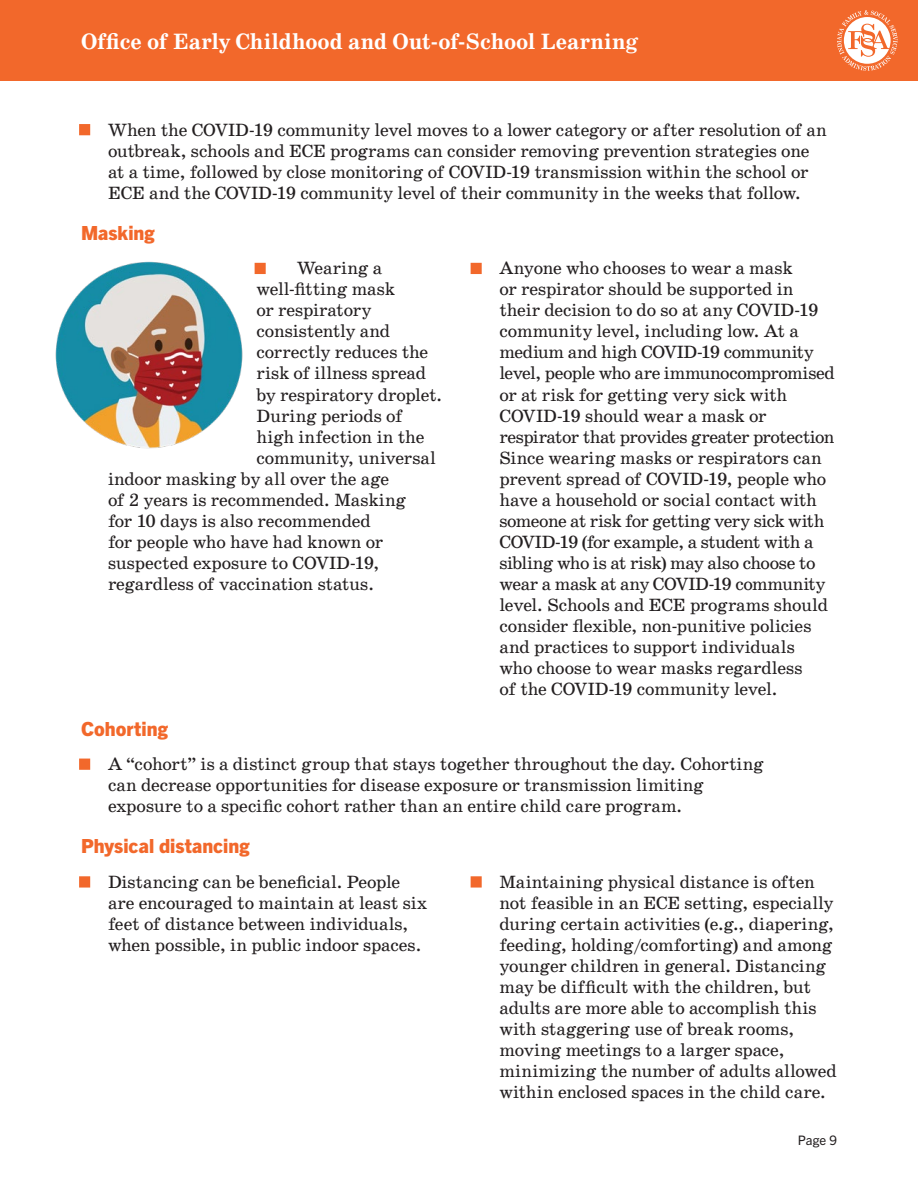
<style>
.page{position:relative;width:918px;height:1188px;background:#fff}
.page>*{position:absolute;margin:0;border:0;box-sizing:border-box;transform-origin:0 0}
.t1{font:700 22.5px "School";letter-spacing:-.005em;color:#fff}
.t2{font:800 19.5px "Trade Gothic Next LT Pro";color:#f2682b}
.t3{font:18px/21px "School";letter-spacing:-.015em;color:#231f20}
.t4{font:13.2px "Trade Gothic Next LT Pro";color:#231f20}
.s1{font-family:"Minion Pro";color:#f2682b}
</style>
<div class="page">
<div style="left:0;top:0;width:918px;height:81px;background:#f2682b"></div>
<svg style="left:837px;top:10px;width:61px;height:61px"></svg>
<img style="left:55px;top:261px;width:188px;height:188px">
<p class="t1" style="left:81px;top:28px;width:559px">Office of Early Childhood and Out-of-School Learning</p>
<p class="t3" style="left:81px;top:119px;width:748px;text-align:center"><span class="s1">■</span> When the COVID-19 community level moves to a lower category or after resolution of an outbreak, schools and ECE programs can consider removing prevention strategies one<br>at a time, followed by close monitoring of COVID-19 transmission within the school or<br>ECE and the COVID-19 community level of their community in the weeks that follow.</p>
<h4 class="t2" style="left:81px;top:219px;width:75px">Masking</h4>
<p class="t3" style="left:256px;top:258px;width:127px"><span class="s1">■</span> Wearing a</p>
<p class="t3" style="left:256px;top:279px;width:140px">well-fitting mask</p>
<p class="t3" style="left:256px;top:300px;width:117px">or respiratory</p>
<p class="t3" style="left:256px;top:321px;width:135px">consistently and</p>
<p class="t3" style="left:256px;top:342px;width:173px">correctly reduces the</p>
<p class="t3" style="left:256px;top:363px;width:171px">risk of illness spread</p>
<p class="t3" style="left:256px;top:384px;width:188px">by respiratory droplet.</p>
<p class="t3" style="left:256px;top:405px;width:148px">During periods of</p>
<p class="t3" style="left:256px;top:426px;width:169px">high infection in the</p>
<p class="t3" style="left:256px;top:447px;width:181px">community, universal</p>
<p class="t3" style="left:108px;top:468px;width:283px">indoor masking by all over the age</p>
<p class="t3" style="left:108px;top:489px;width:300px">of 2 years is recommended. Masking</p>
<p class="t3" style="left:108px;top:510px;width:264px">for 10 days is also recommended</p>
<p class="t3" style="left:108px;top:531px;width:277px">for people who have had known or</p>
<p class="t3" style="left:108px;top:552px;width:273px">suspected exposure to COVID-19,</p>
<p class="t3" style="left:108px;top:573px;width:268px">regardless of vaccination status.</p>
<p class="t3" style="left:500px;top:258px;width:337px;text-indent:-27px"><span class="s1">■</span> Anyone who chooses to wear a mask<br>or respirator should be supported in their decision to do so at any COVID-19 community level, including low. At a medium and high COVID-19 community level, people who are immunocompromised or at risk for getting very sick with COVID-19 should wear a mask or respirator that provides greater protection Since wearing masks or respirators can prevent spread of COVID-19, people who have a household or social contact with someone at risk for getting very sick with COVID-19 (for example, a student with a sibling who is at risk) may also choose to wear a mask at any COVID-19 community level. Schools and ECE programs should consider flexible, non-punitive policies and practices to support individuals<br>who choose to wear masks regardless<br>of the COVID-19 community level.</p>
<h4 class="t2" style="left:81px;top:715px;width:88px">Cohorting</h4>
<p class="t3" style="left:108px;top:754px;width:658px;text-indent:-27px"><span class="s1">■</span> A “cohort” is a distinct group that stays together throughout the day. Cohorting can decrease opportunities for disease exposure or transmission limiting exposure to a specific cohort rather than an entire child care program.</p>
<h4 class="t2" style="left:81px;top:833px;width:170px">Physical distancing</h4>
<p class="t3" style="left:108px;top:872px;width:321px;text-indent:-27px"><span class="s1">■</span> Distancing can be beneficial. People are encouraged to maintain at least six feet of distance between individuals, when possible, in public indoor spaces.</p>
<p class="t3" style="left:500px;top:872px;width:339px;text-indent:-27px"><span class="s1">■</span> Maintaining physical distance is often not feasible in an ECE setting, especially during certain activities (e.g., diapering, feeding, holding/comforting) and among younger children in general. Distancing may be difficult with the children, but adults are more able to accomplish this with staggering use of break rooms, moving meetings to a larger space, minimizing the number of adults allowed within enclosed spaces in the child care.</p>
<p class="t4" style="left:798px;top:1131px;width:41px">Page 9</p>
</div>
